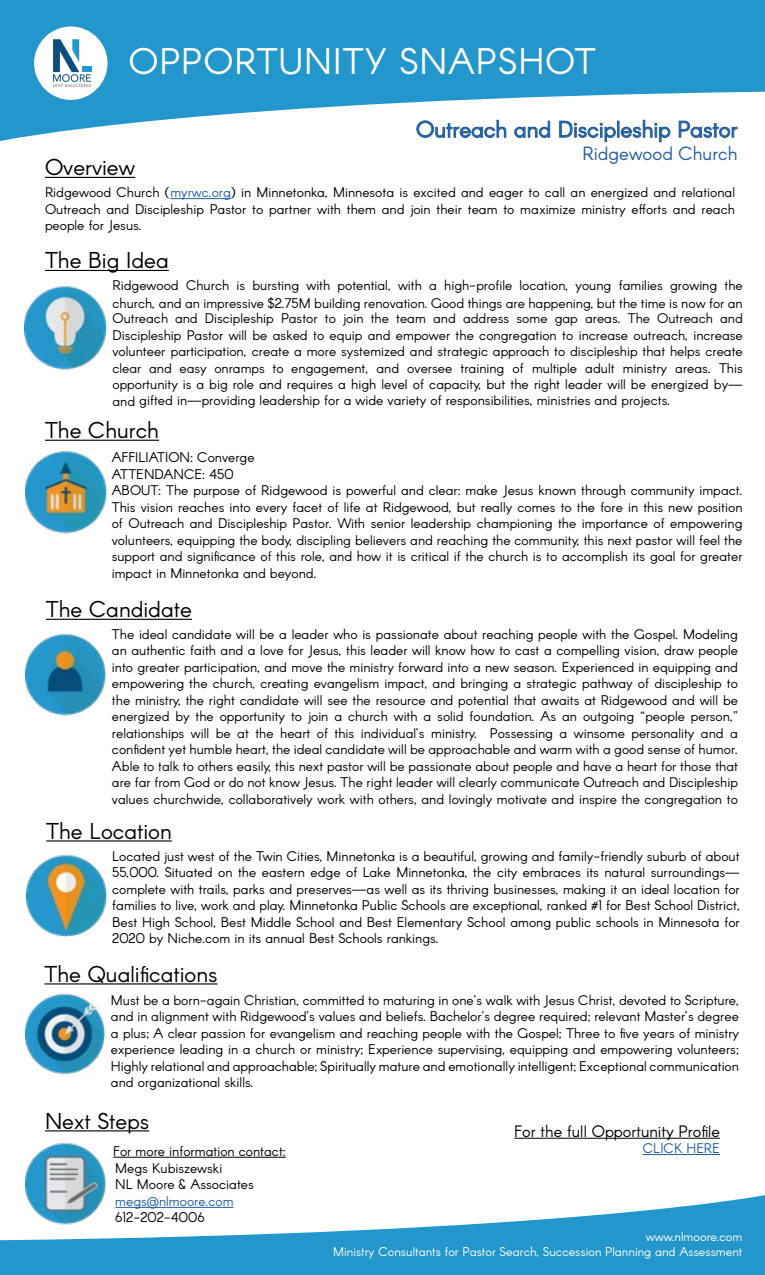
<style>
.page{position:relative;width:765px;height:1275px;background:#fff}
.page>*{position:absolute;margin:0;border:0;box-sizing:border-box;transform-origin:0 0}
.t1{font:36.25px "Arcon";letter-spacing:.03em;color:#fff}
.t2{font:22.5px "Arcon";color:#000}
.t3{font:22.5px "Arcon";color:#215e9e}
.t4{font:18.75px "Arcon";color:#215e9e}
.t5{font:16.25px "Arcon";color:#000}
.t6{font:13.75px/16.5px "Arcon";color:#000;text-align:justify}
.t7{font:13.75px "Arcon";color:#215e9e}
.t8{font:12.5px/15px "Arcon";color:#fff;text-align:right}
.s1{color:#215e9e}
</style>
<div class="page">
<svg style="left:0;top:1195px;width:765px;height:80px;fill:#2396cc"></svg>
<svg style="left:0;top:0;width:765px;height:141px;fill:#2396cc"></svg>
<div style="left:34px;top:26px;width:74px;height:74px;background:#fff;border-radius:50%"></div>
<svg style="left:53px;top:39px;width:38px;height:48px"></svg>
<div style="left:82px;top:67px;width:9px;height:5px;background:#1f98cd"></div>
<svg style="left:416px;top:120px;width:90px;height:18px"></svg>
<svg style="left:514px;top:121px;width:36px;height:17px"></svg>
<svg style="left:559px;top:120px;width:112px;height:22px"></svg>
<svg style="left:679px;top:121px;width:59px;height:17px"></svg>
<hr style="left:45px;top:177px;width:90px;height:1px;background:#000">
<hr style="left:170px;top:198px;width:61px;height:1px;background:#215e9e">
<hr style="left:45px;top:270px;width:124px;height:1px;background:#000">
<img style="left:24px;top:286px;width:84px;height:84px">
<hr style="left:45px;top:440px;width:114px;height:1px;background:#000">
<img style="left:26px;top:451px;width:82px;height:83px">
<img style="left:26px;top:1142px;width:83px;height:91px">
<img style="left:27px;top:854px;width:81px;height:83px">
<img style="left:26px;top:633px;width:81px;height:83px">
<img style="left:25px;top:993px;width:81px;height:82px">
<hr style="left:46px;top:619px;width:146px;height:1px;background:#000">
<hr style="left:46px;top:840px;width:126px;height:2px;background:#000">
<hr style="left:44px;top:983px;width:174px;height:2px;background:#000">
<hr style="left:45px;top:1130px;width:104px;height:1px;background:#000">
<hr style="left:113px;top:1157px;width:173px;height:1px;background:#000">
<hr style="left:115px;top:1207px;width:119px;height:1px;background:#215e9e">
<hr style="left:514px;top:1138px;width:206px;height:1px;background:#000">
<hr style="left:643px;top:1154px;width:77px;height:1px;background:#215e9e">
<h1 class="t1" style="left:129px;top:39px;width:468px">OPPORTUNITY SNAPSHOT</h1>
<h2 class="t3" style="left:416px;top:115px;width:323px">Outreach and Discipleship Pastor</h2>
<h3 class="t4" style="left:583px;top:141px;width:156px">Ridgewood Church</h3>
<h2 class="t2" style="left:45px;top:153px;width:92px">Overview</h2>
<p class="t6" style="left:45px;top:185px;width:692px">Ridgewood Church (<span class="s1">myrwc.org</span>) in Minnetonka, Minnesota is excited and eager to call an energized and relational Outreach and Discipleship Pastor to partner with them and join their team to maximize ministry efforts and reach people for Jesus.</p>
<h2 class="t2" style="left:45px;top:246px;width:125px">The Big Idea</h2>
<p class="t6" style="left:112px;top:277px;width:632px;line-height:17.9px">Ridgewood Church is bursting with potential, with a high-profile location, young families growing the church, and an impressive $2.75M building renovation. Good things are happening, but the time is now for an</p>
<p class="t6" style="left:112px;top:311px;width:632px">Outreach and Discipleship Pastor to join the team and address some gap areas. The Outreach and Discipleship Pastor will be asked to equip and empower the congregation to increase outreach, increase volunteer participation, create a more systemized and strategic approach to discipleship that helps create clear and easy onramps to engagement, and oversee training of multiple adult ministry areas. This opportunity is a big role and requires a high level of capacity, but the right leader will be energized by— and gifted in—providing leadership for a wide variety of responsibilities, ministries and projects.</p>
<h2 class="t2" style="left:45px;top:416px;width:115px">The Church</h2>
<p class="t6" style="left:112px;top:450px;width:632px;text-align:left">AFFILIATION: Converge<br>ATTENDANCE: 450<br>ABOUT: The purpose of Ridgewood is powerful and clear: make Jesus known through community impact.<br>This vision reaches into every facet of life at Ridgewood, but really comes to the fore in this new position of Outreach and Discipleship Pastor. With senior leadership championing the importance of empowering volunteers, equipping the body, discipling believers and reaching the community, this next pastor will feel the support and significance of this role, and how it is critical if the church is to accomplish its goal for greater impact in Minnetonka and beyond.</p>
<h2 class="t2" style="left:46px;top:595px;width:148px">The Candidate</h2>
<p class="t6" style="left:112px;top:627px;width:628px">The ideal candidate will be a leader who is passionate about reaching people with the Gospel. Modeling an authentic faith and a love for Jesus, this leader will know how to cast a compelling vision, draw people into greater participation, and move the ministry forward into a new season. Experienced in equipping and empowering the church, creating evangelism impact, and bringing a strategic pathway of discipleship to the ministry, the right candidate will see the resource and potential that awaits at Ridgewood and will be energized by the opportunity to join a church with a solid foundation. As an outgoing “people person,” relationships will be at the heart of this individual’s ministry. Possessing a winsome personality and a confident yet humble heart, the ideal candidate will be approachable and warm with a good sense of humor.<br>Able to talk to others easily, this next pastor will be passionate about people and have a heart for those that are far from God or do not know Jesus. The right leader will clearly communicate Outreach and Discipleship values churchwide, collaboratively work with others, and lovingly motivate and inspire the congregation to</p>
<h2 class="t2" style="left:46px;top:817px;width:127px">The Location</h2>
<p class="t6" style="left:112px;top:849px;width:629px">Located just west of the Twin Cities, Minnetonka is a beautiful, growing and family-friendly suburb of about 55,000. Situated on the eastern edge of Lake Minnetonka, the city embraces its natural surroundings— complete with trails, parks and preserves—as well as its thriving businesses, making it an ideal location for families to live, work and play. Minnetonka Public Schools are exceptional, ranked #1 for Best School District, Best High School, Best Middle School and Best Elementary School among public schools in Minnesota for 2020 by Niche.com in its annual Best Schools rankings.</p>
<h2 class="t2" style="left:44px;top:960px;width:175px">The Qualifications</h2>
<p class="t6" style="left:111px;top:993px;width:630px">Must be a born-again Christian, committed to maturing in one’s walk with Jesus Christ, devoted to Scripture, and in alignment with Ridgewood’s values and beliefs. Bachelor’s degree required; relevant Master’s degree a plus; A clear passion for evangelism and reaching people with the Gospel; Three to five years of ministry experience leading in a church or ministry; Experience supervising, equipping and empowering volunteers; Highly relational and approachable; Spiritually mature and emotionally intelligent; Exceptional communication and organizational skills.</p>
<h2 class="t2" style="left:45px;top:1107px;width:106px">Next Steps</h2>
<p class="t6" style="left:113px;top:1144px;width:174px;line-height:16.9px;text-align:left">For more information contact:<br>Megs Kubiszewski<br>NL Moore &amp; Associates</p>
<p class="t7" style="left:115px;top:1192px;width:120px">megs@nlmoore.com</p>
<p class="t6" style="left:115px;top:1210px;width:91px">612-202-4006</p>
<p class="t5" style="left:514px;top:1121px;width:207px">For the full Opportunity Profile</p>
<p class="t7" style="left:643px;top:1140px;width:79px">CLICK HERE</p>
<p class="t8" style="left:333px;top:1230px;width:411px">www.nlmoore.com<br>Ministry Consultants for Pastor Search, Succession Planning and Assessment</p>
</div>
